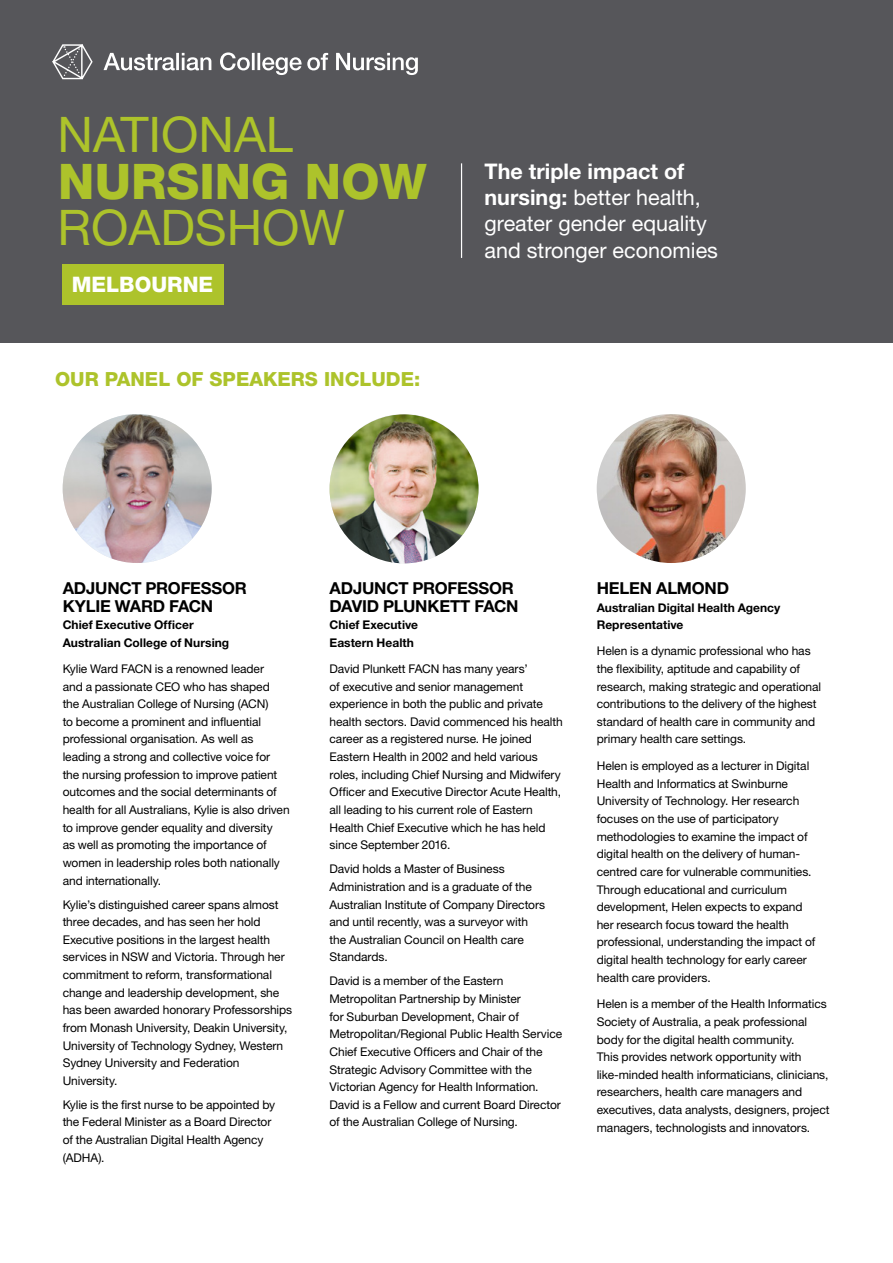
<style>
.page{position:relative;width:893px;height:1263px;background:#fff}
.page>*{position:absolute;margin:0;border:0;box-sizing:border-box;transform-origin:0 0}
.t1{font:49.2px "Helvetica Neue LT Std";color:#adc32b}
.t2{font:800 49.2px "Helvetica Neue LT Std";color:#adc32b}
.t3{font:21.6px/26.4px "Helvetica Neue LT Std";color:#fff}
.t4{font:800 21.45px "Helvetica Neue LT Std";color:#fff}
.t5{font:800 19.5px "Helvetica Neue LT Std";color:#adc32b}
.t6{font:700 16.5px/17.7px "Helvetica Neue LT Std";letter-spacing:-.015em;color:#000}
.t7{font:12px/17.7px "Helvetica Neue LT Std";letter-spacing:-.005em;color:#000}
.t8{font:700 12px/17.7px "Helvetica Neue LT Std";letter-spacing:.005em;color:#000}
.s1{font-weight:700}
</style>
<div class="page">
<img style="left:597px;top:414px;width:149px;height:149px;border-radius:74px">
<img style="left:63px;top:414px;width:149px;height:149px;border-radius:74px">
<div style="left:0;top:0;width:893px;height:343px;background:#56565a"></div>
<svg style="left:52px;top:44px;width:41px;height:36px"></svg>
<svg style="left:104px;top:52px;width:314px;height:23px"></svg>
<hr style="left:461px;top:163px;width:1px;height:95px;background:#fff">
<div style="left:62px;top:264px;width:162px;height:40px;background:#adc32b"></div>
<img style="left:330px;top:414px;width:149px;height:149px;border-radius:74px">
<h1 class="t1" style="left:58px;top:105px;width:237px">NATIONAL</h1>
<h1 class="t2" style="left:58px;top:152px;width:370px">NURSING NOW</h1>
<h1 class="t1" style="left:57px;top:198px;width:289px">ROADSHOW</h1>
<h3 class="t4" style="left:72px;top:271px;width:143px">MELBOURNE</h3>
<h3 class="t5" style="left:55px;top:368px;width:367px">OUR PANEL OF SPEAKERS INCLUDE:</h3>
<h2 class="t3" style="left:484px;top:158px;width:235px"><span class="s1">The triple impact of nursing:</span> better health, greater gender equality and stronger economies</h2>
<h3 class="t6" style="left:63px;top:579px;width:186px">ADJUNCT PROFESSOR<br>KYLIE WARD FACN</h3>
<p class="t8" style="left:63px;top:616px;width:168px">Chief Executive Officer<br>Australian College of Nursing</p>
<p class="t7" style="left:63px;top:660px;width:229px">Kylie Ward FACN is a renowned leader<br>and a passionate CEO who has shaped<br>the Australian College of Nursing (ACN)<br>to become a prominent and influential professional organisation. As well as leading a strong and collective voice for the nursing profession to improve patient outcomes and the social determinants of health for all Australians, Kylie is also driven to improve gender equality and diversity<br>as well as promoting the importance of women in leadership roles both nationally and internationally.</p>
<p class="t7" style="left:63px;top:895px;width:231px">Kylie’s distinguished career spans almost three decades, and has seen her hold Executive positions in the largest health services in NSW and Victoria. Through her commitment to reform, transformational change and leadership development, she has been awarded honorary Professorships from Monash University, Deakin University, University of Technology Sydney, Western Sydney University and Federation University.</p>
<p class="t7" style="left:63px;top:1095px;width:214px">Kylie is the first nurse to be appointed by the Federal Minister as a Board Director of the Australian Digital Health Agency (ADHA).</p>
<h3 class="t6" style="left:330px;top:579px;width:190px">ADJUNCT PROFESSOR<br>DAVID PLUNKETT FACN</h3>
<p class="t8" style="left:330px;top:616px;width:90px">Chief Executive<br>Eastern Health</p>
<p class="t7" style="left:330px;top:660px;width:235px">David Plunkett FACN has many years’<br>of executive and senior management experience in both the public and private health sectors. David commenced his health career as a registered nurse. He joined Eastern Health in 2002 and held various roles, including Chief Nursing and Midwifery Officer and Executive Director Acute Health, all leading to his current role of Eastern Health Chief Executive which he has held since September 2016.</p>
<p class="t7" style="left:330px;top:860px;width:217px">David holds a Master of Business Administration and is a graduate of the Australian Institute of Company Directors and until recently, was a surveyor with the Australian Council on Health care Standards.</p>
<p class="t7" style="left:330px;top:972px;width:234px">David is a member of the Eastern Metropolitan Partnership by Minister<br>for Suburban Development, Chair of Metropolitan/Regional Public Health Service Chief Executive Officers and Chair of the Strategic Advisory Committee with the Victorian Agency for Health Information.<br>David is a Fellow and current Board Director of the Australian College of Nursing.</p>
<h3 class="t6" style="left:597px;top:579px;width:134px">HELEN ALMOND</h3>
<p class="t8" style="left:597px;top:598px;width:185px">Australian Digital Health Agency<br>Representative</p>
<p class="t7" style="left:597px;top:642px;width:226px">Helen is a dynamic professional who has the flexibility, aptitude and capability of research, making strategic and operational contributions to the delivery of the highest standard of health care in community and primary health care settings.</p>
<p class="t7" style="left:597px;top:757px;width:220px">Helen is employed as a lecturer in Digital Health and Informatics at Swinburne University of Technology. Her research focuses on the use of participatory methodologies to examine the impact of digital health on the delivery of human&shy;centred care for vulnerable communities.<br>Through educational and curriculum development, Helen expects to expand her research focus toward the health professional, understanding the impact of digital health technology for early career health care providers.</p>
<p class="t7" style="left:597px;top:995px;width:234px">Helen is a member of the Health Informatics Society of Australia, a peak professional body for the digital health community.<br>This provides network opportunity with like-minded health informaticians, clinicians, researchers, health care managers and executives, data analysts, designers, project managers, technologists and innovators.</p>
</div>
